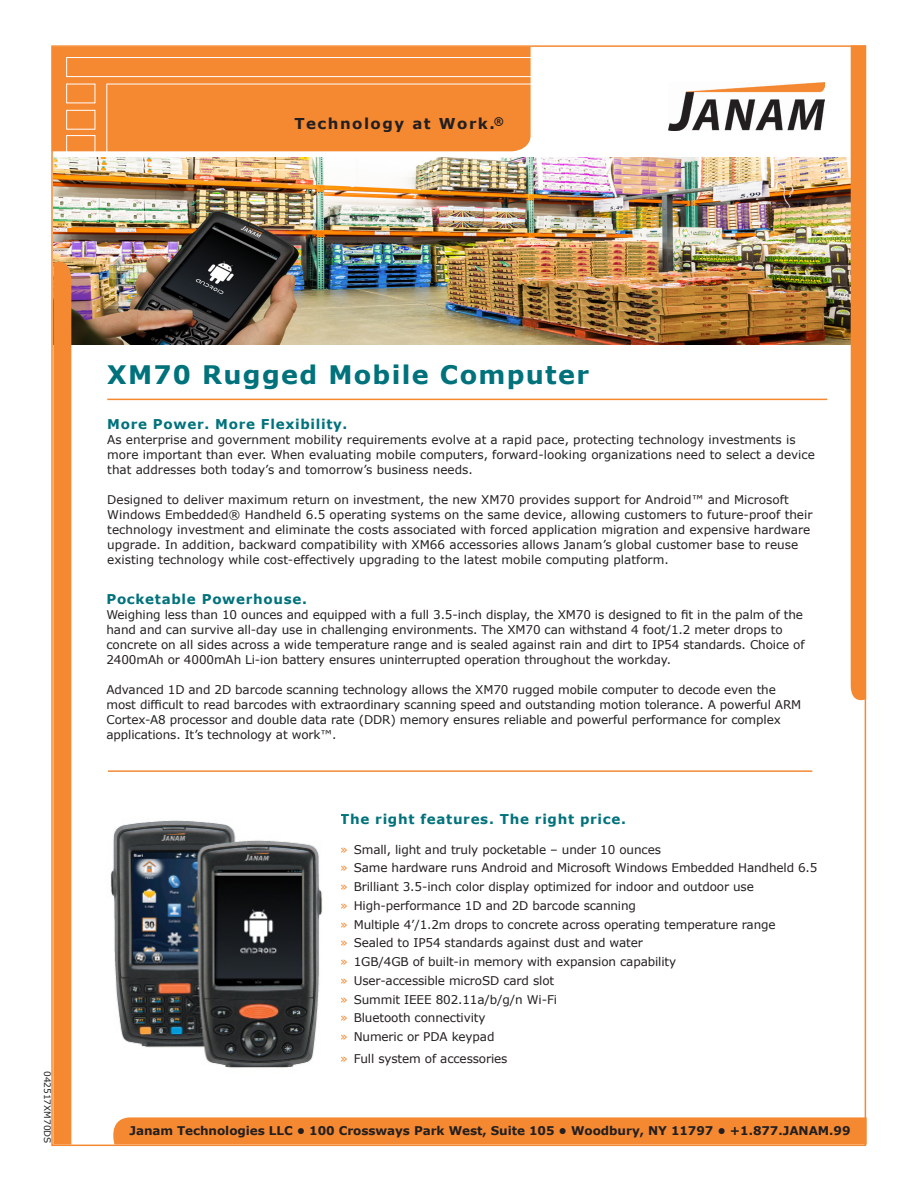
<style>
.page{position:relative;width:918px;height:1188px;background:#fff}
.page>*{position:absolute;margin:0;border:0;box-sizing:border-box;transform-origin:0 0}
.t1{font:700 25.5px "Verdana";letter-spacing:.05em;color:#00727c}
.t2{font:700 15px "Verdana";letter-spacing:.1em;color:#231f20}
.t3{font:700 13.5px "Verdana";letter-spacing:.05em;color:#00727c}
.t4{font:12px/15px "Verdana";letter-spacing:-.01em;color:#231f20}
.t5{font:700 12px "Verdana";letter-spacing:-.005em;color:#231f20}
.t6{font:9px "Verdana";color:#231f20}
.s1{color:#f58932}
</style>
<div class="page">
<div style="left:51px;top:46px;width:481px;height:106px;background:#f58932"></div>
<div style="left:66px;top:57px;width:473px;height:20px;border:1px solid #fff"></div>
<hr style="left:107px;top:84px;width:427px;height:1px;background:#fff">
<hr style="left:106px;top:84px;width:1px;height:103px;background:#fff">
<div style="left:66px;top:110px;width:29px;height:20px;border:1px solid #fff"></div>
<div style="left:66px;top:135px;width:29px;height:20px;border:1px solid #fff"></div>
<img style="left:54px;top:158px;width:797px;height:187px">
<img style="left:669px;top:82px;width:155px;height:49px">
<hr style="left:107px;top:399px;width:720px;height:1px;background:#f58932">
<svg style="left:53px;top:254px;width:18px;height:891px;background:#f48d3a"></svg>
<div style="left:851px;top:45px;width:15px;height:661px;background:#f58932"></div>
<img style="left:110px;top:820px;width:213px;height:248px">
<hr style="left:108px;top:770px;width:704px;height:2px;background:#f58932">
<div style="left:113px;top:1117px;width:754px;height:27px;background:#f58932"></div>
<p class="t2" style="left:294px;top:113px;width:211px">Technology at Work.<sup>®</sup></p>
<p class="t6" style="left:54px;top:1071px;width:74px;rotate:90deg">042517XM70DS</p>
<p class="t1" style="left:107px;top:357px;width:483px">XM70 Rugged Mobile Computer</p>
<p class="t3" style="left:107px;top:415px;width:242px">More Power. More Flexibility.</p>
<p class="t4" style="left:107px;top:432px;width:709px">As enterprise and government mobility requirements evolve at a rapid pace, protecting technology investments is more important than ever. When evaluating mobile computers, forward-looking organizations need to select a device that addresses both today’s and tomorrow’s business needs.</p>
<p class="t4" style="left:107px;top:492px;width:707px">Designed to deliver maximum return on investment, the new XM70 provides support for Android™ and Microsoft Windows Embedded® Handheld 6.5 operating systems on the same device, allowing customers to future-proof their technology investment and eliminate the costs associated with forced application migration and expensive hardware upgrade. In addition, backward compatibility with XM66 accessories allows Janam’s global customer base to reuse existing technology while cost-effectively upgrading to the latest mobile computing platform.</p>
<p class="t3" style="left:106px;top:590px;width:202px">Pocketable Powerhouse.</p>
<p class="t4" style="left:106px;top:607px;width:700px">Weighing less than 10 ounces and equipped with a full 3.5-inch display, the XM70 is designed to fit in the palm of the hand and can survive all-day use in challenging environments. The XM70 can withstand 4 foot/1.2 meter drops to concrete on all sides across a wide temperature range and is sealed against rain and dirt to IP54 standards. Choice of 2400mAh or 4000mAh Li-ion battery ensures uninterrupted operation throughout the workday.</p>
<p class="t4" style="left:106px;top:682px;width:696px">Advanced 1D and 2D barcode scanning technology allows the XM70 rugged mobile computer to decode even the most difficult to read barcodes with extraordinary scanning speed and outstanding motion tolerance. A powerful ARM Cortex-A8 processor and double data rate (DDR) memory ensures reliable and powerful performance for complex applications. It’s technology at work™.</p>
<p class="t3" style="left:340px;top:810px;width:287px">The right features. The right price.</p>
<p class="t4" style="left:340px;top:842px;width:322px"><span class="s1">»</span> Small, light and truly pocketable – under 10 ounces</p>
<p class="t4" style="left:340px;top:860px;width:479px"><span class="s1">»</span> Same hardware runs Android and Microsoft Windows Embedded Handheld 6.5</p>
<p class="t4" style="left:340px;top:879px;width:415px"><span class="s1">»</span> Brilliant 3.5-inch color display optimized for indoor and outdoor use</p>
<p class="t4" style="left:340px;top:898px;width:297px"><span class="s1">»</span> High-performance 1D and 2D barcode scanning</p>
<p class="t4" style="left:340px;top:917px;width:437px"><span class="s1">»</span> Multiple 4’/1.2m drops to concrete across operating temperature range</p>
<p class="t4" style="left:340px;top:935px;width:304px"><span class="s1">»</span> Sealed to IP54 standards against dust and water</p>
<p class="t4" style="left:340px;top:954px;width:338px"><span class="s1">»</span> 1GB/4GB of built-in memory with expansion capability</p>
<p class="t4" style="left:340px;top:973px;width:216px"><span class="s1">»</span> User-accessible microSD card slot</p>
<p class="t4" style="left:340px;top:992px;width:218px"><span class="s1">»</span> Summit IEEE 802.11a/b/g/n Wi-Fi</p>
<p class="t4" style="left:340px;top:1010px;width:147px"><span class="s1">»</span> Bluetooth connectivity</p>
<p class="t4" style="left:340px;top:1029px;width:156px"><span class="s1">»</span> Numeric or PDA keypad</p>
<p class="t4" style="left:340px;top:1051px;width:169px"><span class="s1">»</span> Full system of accessories</p>
<p class="t5" style="left:129px;top:1122px;width:723px">Janam Technologies LLC • 100 Crossways Park West, Suite 105 • Woodbury, NY 11797 • +1.877.JANAM.99</p>
</div>
